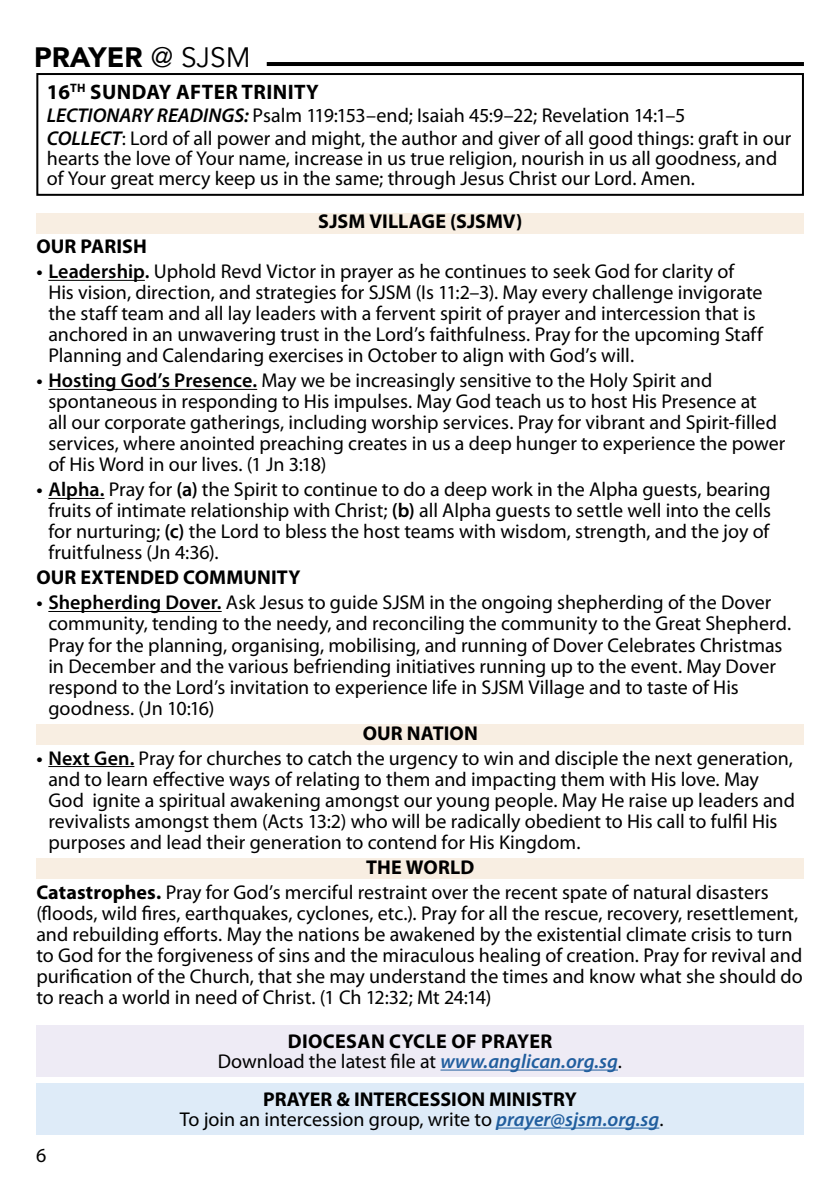
<style>
.page{position:relative;width:840px;height:1191px;background:#fff}
.page>*{position:absolute;margin:0;border:0;box-sizing:border-box;transform-origin:0 0}
.t1{font:900 28px "Avenir";color:#000}
.t2{font:700 21px "Myriad Pro";letter-spacing:.02em;color:#000}
.t3{font:20px/21px "Myriad Pro";color:#000}
.t4{font:700 20px "Myriad Pro";letter-spacing:.005em;color:#000}
.s1{font-weight:400}
.s2{font-weight:600;font-style:italic}
.s3{font-weight:600}
.s4{font-weight:700}
.s5{font-weight:600;font-style:italic;color:#215e9e}
</style>
<div class="page">
<hr style="left:266px;top:62px;width:537px;height:4px;background:#000">
<div style="left:36px;top:73px;width:767px;height:123px;border:2px solid #000"></div>
<div style="left:36px;top:1083px;width:767px;height:51px;background:#deebf8"></div>
<hr style="left:496px;top:1127px;width:163px;height:1px;background:#215e9e">
<div style="left:36px;top:1025px;width:767px;height:51px;background:#eeebf5"></div>
<hr style="left:440px;top:1069px;width:177px;height:1px;background:#215e9e">
<div style="left:36px;top:213px;width:767px;height:20px;background:#f8eee2"></div>
<hr style="left:48px;top:280px;width:97px;height:1px;background:#000">
<hr style="left:48px;top:389px;width:209px;height:1px;background:#000">
<hr style="left:48px;top:498px;width:56px;height:1px;background:#000">
<hr style="left:48px;top:611px;width:173px;height:1px;background:#000">
<div style="left:36px;top:724px;width:767px;height:20px;background:#f8eee2"></div>
<hr style="left:48px;top:766px;width:86px;height:1px;background:#000">
<div style="left:36px;top:858px;width:767px;height:20px;background:#f8eee2"></div>
<h1 class="t1" style="left:34px;top:33px;width:218px">PRAYER <span class="s1">@ SJSM</span></h1>
<p class="t2" style="left:47px;top:78px;width:273px">16<sup>TH</sup> SUNDAY AFTER TRINITY</p>
<p class="t3" style="left:47px;top:104px;width:745px;line-height:23px"><span class="s2">LECTIONARY READINGS:</span> Psalm 119:153–end; Isaiah 45:9–22; Revelation 14:1–5<br><span class="s2">COLLECT</span>: Lord of all power and might, the author and giver of all good things: graft in our</p>
<p class="t3" style="left:47px;top:148px;width:731px;line-height:20px">hearts the love of Your name, increase in us true religion, nourish in us all goodness, and of Your great mercy keep us in the same; through Jesus Christ our Lord. Amen.</p>
<p class="t4" style="left:318px;top:208px;width:205px">SJSM VILLAGE (SJSMV)</p>
<p class="t4" style="left:36px;top:233px;width:112px">OUR PARISH</p>
<p class="t3" style="left:48px;top:261px;width:715px;text-indent:-12px"><span class="s3">• Leadership.</span> Uphold Revd Victor in prayer as he continues to seek God for clarity of His vision, direction, and strategies for SJSM (Is 11:2–3). May every challenge invigorate the staff team and all lay leaders with a fervent spirit of prayer and intercession that is anchored in an unwavering trust in the Lord’s faithfulness. Pray for the upcoming Staff Planning and Calendaring exercises in October to align with God’s will.</p>
<p class="t3" style="left:48px;top:370px;width:738px;text-indent:-12px"><span class="s3">• Hosting God’s Presence.</span> May we be increasingly sensitive to the Holy Spirit and spontaneous in responding to His impulses. May God teach us to host His Presence at<br>all our corporate gatherings, including worship services. Pray for vibrant and Spirit-filled services, where anointed preaching creates in us a deep hunger to experience the power of His Word in our lives. (1 Jn 3:18)</p>
<p class="t3" style="left:48px;top:479px;width:723px;text-align:justify;text-indent:-12px"><span class="s3">• Alpha.</span> Pray for <span class="s3">(a)</span> the Spirit to continue to do a deep work in the Alpha guests, bearing fruits of intimate relationship with Christ; <span class="s3">(b)</span> all Alpha guests to settle well into the cells for nurturing; <span class="s3">(c)</span> the Lord to bless the host teams with wisdom, strength, and the joy of fruitfulness (Jn 4:36).</p>
<p class="t4" style="left:36px;top:564px;width:265px">OUR EXTENDED COMMUNITY</p>
<p class="t3" style="left:48px;top:592px;width:743px;text-indent:-12px"><span class="s3">• Shepherding Dover.</span> Ask Jesus to guide SJSM in the ongoing shepherding of the Dover community, tending to the needy, and reconciling the community to the Great Shepherd.<br>Pray for the planning, organising, mobilising, and running of Dover Celebrates Christmas in December and the various befriending initiatives running up to the event. May Dover respond to the Lord’s invitation to experience life in SJSM Village and to taste of His goodness. (Jn 10:16)</p>
<p class="t4" style="left:362px;top:719px;width:117px">OUR NATION</p>
<p class="t3" style="left:48px;top:747px;width:747px;text-indent:-12px"><span class="s3">• Next Gen.</span> Pray for churches to catch the urgency to win and disciple the next generation, and to learn effective ways of relating to them and impacting them with His love. May God ignite a spiritual awakening amongst our young people. May He raise up leaders and revivalists amongst them (Acts 13:2) who will be radically obedient to His call to fulfil His purposes and lead their generation to contend for His Kingdom.</p>
<p class="t3" style="left:36px;top:854px;width:733px;line-height:25px;text-indent:330px"><span class="s4">THE WORLD<br>Catastrophes.</span> Pray for God’s merciful restraint over the recent spate of natural disasters</p>
<p class="t3" style="left:36px;top:902px;width:767px">(floods, wild fires, earthquakes, cyclones, etc.). Pray for all the rescue, recovery, resettlement, and rebuilding efforts. May the nations be awakened by the existential climate crisis to turn to God for the forgiveness of sins and the miraculous healing of creation. Pray for revival and purification of the Church, that she may understand the times and know what she should do to reach a world in need of Christ. (1 Ch 12:32; Mt 24:14)</p>
<p class="t3" style="left:218px;top:1031px;width:405px;line-height:20px;text-align:center"><span class="s4">DIOCESAN CYCLE OF PRAYER<br></span>Download the latest file at <span class="s5">www.anglican.org.sg</span>.</p>
<p class="t3" style="left:36px;top:1145px;width:12px">6</p>
<p class="t3" style="left:180px;top:1089px;width:485px;line-height:20px;text-align:center"><span class="s4">PRAYER &amp; INTERCESSION MINISTRY<br></span>To join an intercession group, write to <span class="s5">prayer@sjsm.org.sg</span>.</p>
</div>
